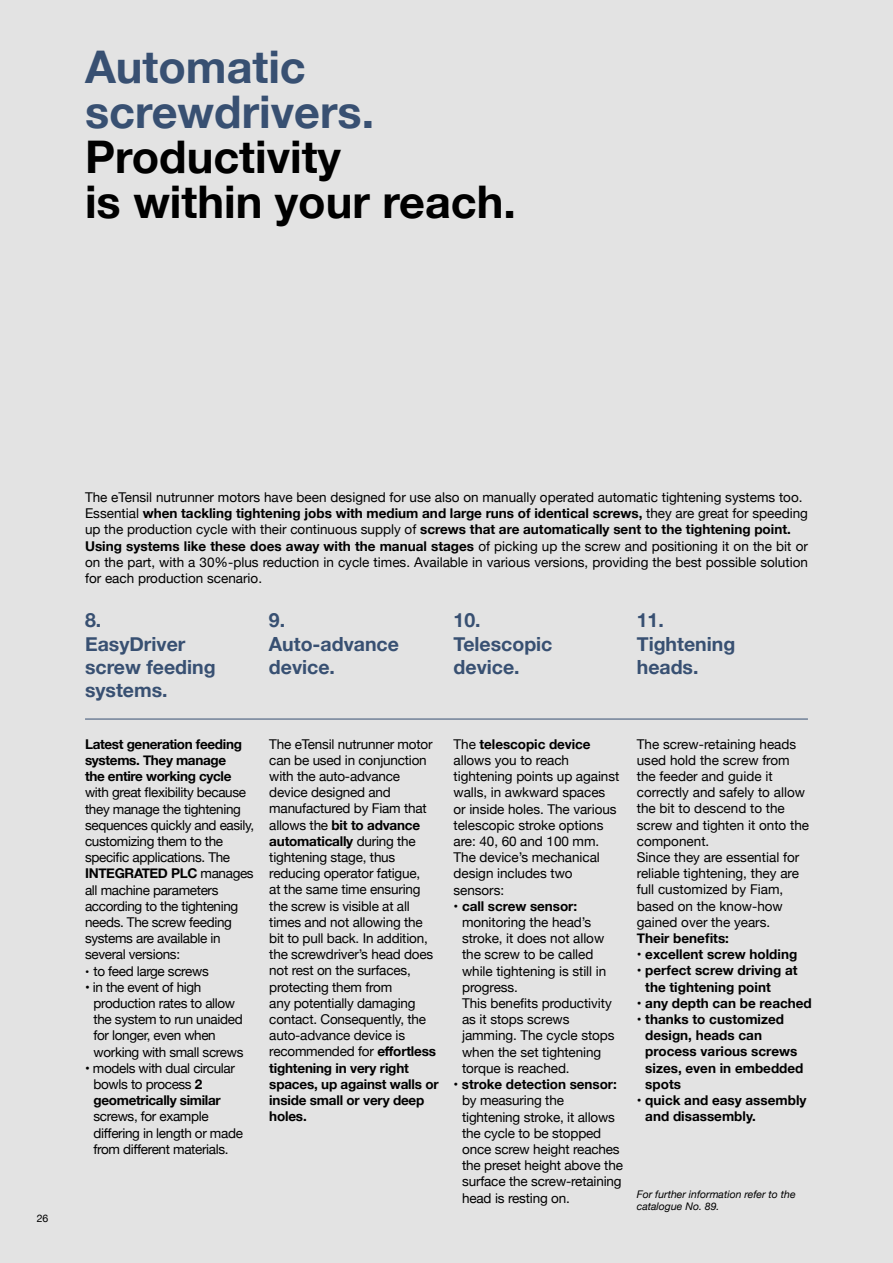
<style>
.page{position:relative;width:893px;height:1263px;background:#e3e3e3}
.page>*{position:absolute;margin:0;border:0;box-sizing:border-box;transform-origin:0 0}
.t1{font:700 45px/45px "Helvetica Neue";color:#000}
.t2{font:700 45px/45px "Helvetica Neue";color:#385072}
.t3{font:700 19.5px/23.4px "Helvetica Neue";color:#385072}
.t4{font:13.5px/16.2px "Helvetica Neue";letter-spacing:-.01em;color:#000}
.t5{font:700 13.5px/16.2px "Helvetica Neue";color:#000}
.t6{font:700 13.5px/16.2px "Helvetica Neue";letter-spacing:-.025em;color:#000}
.t7{font:italic 10.5px/12px "Helvetica Neue";color:#000}
.t8{font:10.5px "Helvetica Neue";color:#000}
.s1{font-weight:700}
.s2{font-size:12px}
.s3{font-weight:400}
</style>
<div class="page">
<hr style="left:85px;top:719px;width:723px;height:1px;background:#385072">
<h1 class="t2" style="left:85px;top:46px;width:291px">Automatic screwdrivers.</h1>
<h1 class="t1" style="left:85px;top:136px;width:432px">Productivity<br>is within your reach.</h1>
<p class="t8" style="left:37px;top:1210px;width:13px">26</p>
<p class="t4" style="left:85px;top:490px;width:724px">The eTensil nutrunner motors have been designed for use also on manually operated automatic tightening systems too.<br>Essential <span class="s1">when tackling tightening jobs with medium and large runs of identical screws,</span> they are great for speeding up the production cycle with their continuous supply of <span class="s1">screws that are automatically sent to the tightening point.<br>Using systems like these does away with the manual stages</span> of picking up the screw and positioning it on the bit or on the part, with a 30%-plus reduction in cycle times. Available in various versions, providing the best possible solution for each production scenario.</p>
<h2 class="t3" style="left:85px;top:609px;width:132px">8.<br>EasyDriver screw feeding systems.</h2>
<p class="t6" style="left:85px;top:736px;width:158px">Latest generation feeding systems. They manage the entire working cycle</p>
<p class="t4" style="left:85px;top:785px;width:171px">with great flexibility because they manage the tightening sequences quickly and easily, customizing them to the specific applications. The<br><span class="s1">INTEGRATED PLC</span> manages all machine parameters according to the tightening needs. The screw feeding systems are available in several versions:</p>
<p class="t4" style="left:85px;top:963px;width:125px"><span class="s2">•</span> to feed large screws</p>
<p class="t4" style="left:94px;top:980px;width:151px;text-indent:-9px">• in the event of high production rates to allow the system to run unaided for longer, even when working with small screws</p>
<p class="t4" style="left:94px;top:1061px;width:143px;text-indent:-9px">• models with dual circular bowls to process <span class="s1">2 geometrically similar</span></p>
<p class="t4" style="left:94px;top:1109px;width:151px">screws, for example differing in length or made from different materials.</p>
<h2 class="t3" style="left:269px;top:609px;width:132px">9.<br>Auto-advance device.</h2>
<h2 class="t3" style="left:454px;top:609px;width:100px">10.<br>Telescopic device.</h2>
<h2 class="t3" style="left:637px;top:609px;width:100px">11.<br>Tightening heads.</h2>
<p class="t4" style="left:269px;top:736px;width:171px">The eTensil nutrunner motor can be used in conjunction with the auto-advance device designed and manufactured by Fiam that allows the <span class="s1">bit to advance automatically</span> during the tightening stage, thus reducing operator fatigue,<br>at the same time ensuring the screw is visible at all times and not allowing the bit to pull back. In addition, the screwdriver’s head does not rest on the surfaces, protecting them from<br>any potentially damaging contact. Consequently, the auto-advance device is recommended for <span class="s1">effortless tightening in very right spaces, up against walls or inside small or very deep holes.</span></p>
<p class="t4" style="left:454px;top:737px;width:167px">The <span class="s1">telescopic device </span>allows you to reach tightening points up against walls, in awkward spaces or inside holes. The various telescopic stroke options are: 40, 60 and 100 mm.<br>The device’s mechanical design includes two sensors:</p>
<p class="t4" style="left:462px;top:899px;width:154px;text-indent:-9px">• <span class="s1">call screw sensor: </span>monitoring the head’s stroke, it does not allow the screw to be called while tightening is still in progress.<br>This benefits productivity as it stops screws jamming. The cycle stops when the set tightening torque is reached.</p>
<p class="t4" style="left:462px;top:1077px;width:162px;text-indent:-9px">• <span class="s1">stroke detection sensor: </span>by measuring the tightening stroke, it allows the cycle to be stopped once screw height reaches the preset height above the surface the screw-retaining head is resting on.</p>
<p class="t4" style="left:637px;top:736px;width:174px">The screw-retaining heads used hold the screw from the feeder and guide it correctly and safely to allow the bit to descend to the screw and tighten it onto the component.<br>Since they are essential for reliable tightening, they are full customized by Fiam, based on the know-how gained over the years.</p>
<p class="t5" style="left:637px;top:930px;width:94px">Their benefits:</p>
<p class="t5" style="left:637px;top:946px;width:162px"><span class="s3">•</span> excellent screw holding</p>
<p class="t5" style="left:645px;top:963px;width:154px;text-indent:-9px"><span class="s3">•</span> perfect screw driving at the tightening point</p>
<p class="t5" style="left:637px;top:995px;width:177px"><span class="s3">•</span> any depth can be reached</p>
<p class="t5" style="left:645px;top:1011px;width:160px;text-indent:-9px"><span class="s3">•</span> thanks to customized design, heads can process various screws sizes, even in embedded spots</p>
<p class="t5" style="left:645px;top:1092px;width:163px;text-indent:-9px"><span class="s3">•</span> quick and easy assembly and disassembly.</p>
<p class="t7" style="left:637px;top:1189px;width:160px">For further information refer to the catalogue No. 89.</p>
</div>
